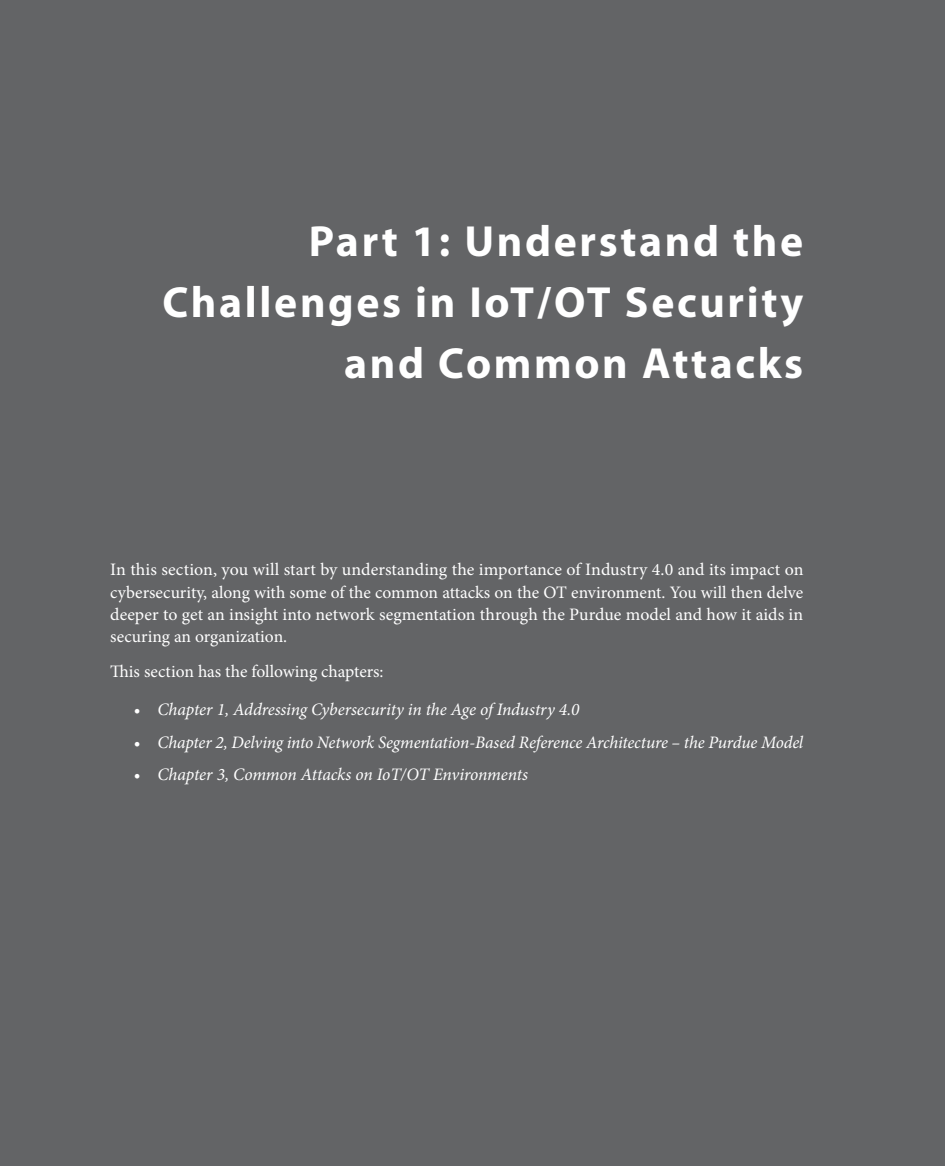
<style>
.page{position:relative;width:945px;height:1166px;background:#636466}
.page>*{position:absolute;margin:0;border:0;box-sizing:border-box;transform-origin:0 0}
.H1_-_Chapter{font:700 43.75px/61.2px "Myriad Pro";letter-spacing:.06em;color:#fff;text-align:right}
.P_-_Regular{font:17.5px/22.4px "Minion Pro";color:#fff;text-align:justify}
.L_-_Bullets{font:italic 17.5px "Minion Pro";letter-spacing:-.01em;color:#fff}
.s1{font-style:normal}
</style>
<div class="page">
<h1 class="H1_-_Chapter" style="left:162px;top:209px;width:642px">Part 1: Understand the<br>Challenges in IoT/OT Security and Common Attacks</h1>
<p class="P_-_Regular" style="left:110px;top:558px;width:695px">In this section, you will start by understanding the importance of Industry 4.0 and its impact on cybersecurity, along with some of the common attacks on the OT environment. You will then delve deeper to get an insight into network segmentation through the Purdue model and how it aids in securing an organization.</p>
<p class="P_-_Regular" style="left:110px;top:660px;width:275px">This section has the following chapters:</p>
<p class="L_-_Bullets" style="left:134px;top:697px;width:447px"><span class="s1">•</span> Chapter 1, Addressing Cybersecurity in the Age of Industry 4.0</p>
<p class="L_-_Bullets" style="left:134px;top:730px;width:671px"><span class="s1">•</span> Chapter 2, Delving into Network Segmentation-Based Reference Architecture – the Purdue Model</p>
<p class="L_-_Bullets" style="left:134px;top:762px;width:396px"><span class="s1">•</span> Chapter 3, Common Attacks on IoT/OT Environments</p>
</div>
